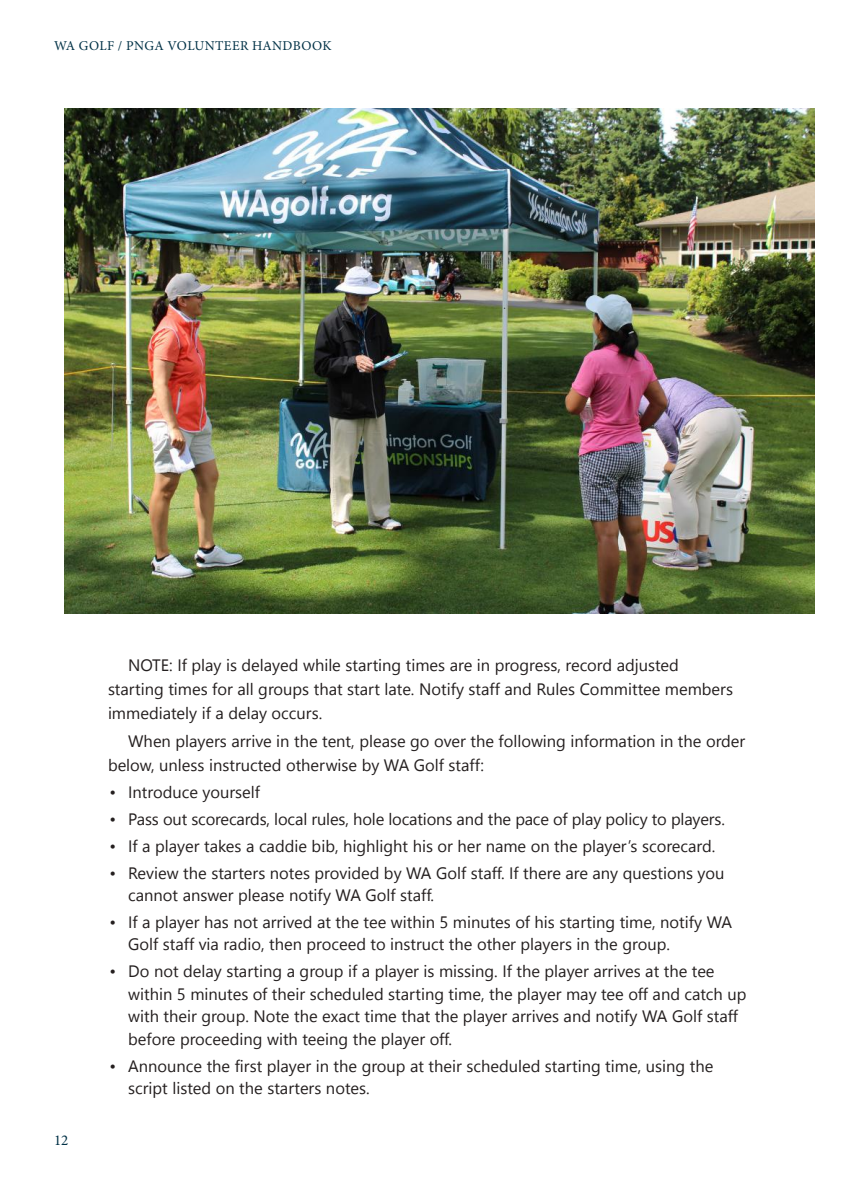
<style>
.page{position:relative;width:864px;height:1188px;background:#fff}
.page>*{position:absolute;margin:0;border:0;box-sizing:border-box;transform-origin:0 0}
.t1{font:16.5px/22.5px "Nirmala UI";color:#241f1f}
.t2{font:15px "Minion Pro";color:#003146}
.t3{font:13.5px "Minion Pro";letter-spacing:.03em;color:#003146}
</style>
<div class="page">
<img style="left:65px;top:108px;width:749px;height:505px">
<p class="t3" style="left:54px;top:37px;width:279px">WA GOLF / PNGA VOLUNTEER HANDBOOK</p>
<p class="t2" style="left:54px;top:1130px;width:16px">12</p>
<p class="t1" style="left:108px;top:652px;width:627px;line-height:24px;text-indent:20px">NOTE: If play is delayed while starting times are in progress, record adjusted starting times for all groups that start late. Notify staff and Rules Committee members immediately if a delay occurs.</p>
<p class="t1" style="left:108px;top:728px;width:639px;line-height:24px;text-indent:20px">When players arrive in the tent, please go over the following information in the order below, unless instructed otherwise by WA Golf staff:</p>
<p class="t1" style="left:110px;top:780px;width:152px">• Introduce yourself</p>
<p class="t1" style="left:110px;top:807px;width:617px">• Pass out scorecards, local rules, hole locations and the pace of play policy to players.</p>
<p class="t1" style="left:110px;top:834px;width:607px">• If a player takes a caddie bib, highlight his or her name on the player’s scorecard.</p>
<p class="t1" style="left:128px;top:860px;width:598px;text-indent:-19px">• Review the starters notes provided by WA Golf staff. If there are any questions you cannot answer please notify WA Golf staff.</p>
<p class="t1" style="left:128px;top:910px;width:605px;text-indent:-19px">• If a player has not arrived at the tee within 5 minutes of his starting time, notify WA<br>Golf staff via radio, then proceed to instruct the other players in the group.</p>
<p class="t1" style="left:128px;top:959px;width:620px;text-indent:-19px">• Do not delay starting a group if a player is missing. If the player arrives at the tee within 5 minutes of their scheduled starting time, the player may tee off and catch up with their group. Note the exact time that the player arrives and notify WA Golf staff before proceeding with teeing the player off.</p>
<p class="t1" style="left:128px;top:1053px;width:587px;text-indent:-19px">• Announce the first player in the group at their scheduled starting time, using the script listed on the starters notes.</p>
</div>
